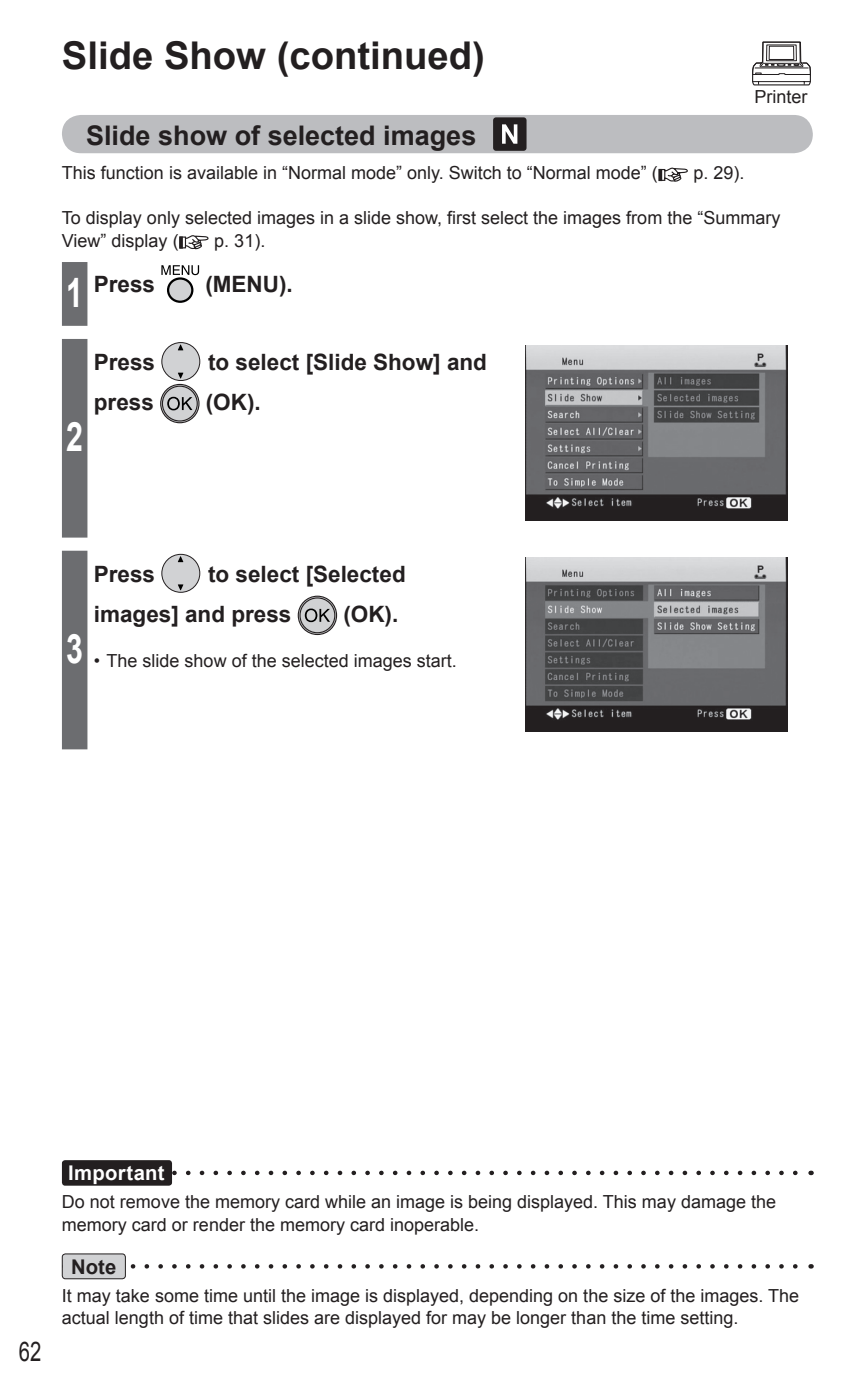
<style>
.page{position:relative;width:862px;height:1397px;background:#fff}
.page>*{position:absolute;margin:0;border:0;box-sizing:border-box;transform-origin:0 0}
.t1{font:700 40.5px "Arial";color:#fff;scale:.75 1}
.t2{font:700 38.25px "Arial";color:#231f20}
.t3{font:700 27px "Arial";color:#231f20}
.t4{font:27px "Arial";color:#231f20;scale:.75 1}
.t5{font:700 22.5px/40.5px "Arial";color:#231f20}
.t6{font:700 20.25px "Arial";letter-spacing:.015em;color:#fff}
.t7{font:700 20.25px "Arial";color:#231f20}
.t8{font:18px/22.5px "Arial";color:#231f20}
.s1{font-size:40.5px;color:#fff}
</style>
<div class="page">
<svg style="left:752px;top:42px;width:59px;height:44px"></svg>
<svg style="left:768px;top:47px;width:1px;height:12px"></svg>
<div style="left:766px;top:45px;width:30px;height:16px;border:1px solid #231f20"></div>
<div style="left:769px;top:46px;width:25px;height:13px;background:#fff"></div>
<div style="left:769px;top:46px;width:25px;height:14px;border:1px solid #231f20"></div>
<div style="left:62px;top:115px;width:751px;height:38px;background:#bcbdc0;border-radius:19px"></div>
<svg style="left:659px;top:167px;width:29px;height:15px"></svg>
<svg style="left:658px;top:169px;width:4px;height:12px"></svg>
<svg style="left:183px;top:235px;width:26px;height:15px"></svg>
<svg style="left:179px;top:236px;width:4px;height:13px"></svg>
<div style="left:62px;top:262px;width:25px;height:487px;background:#6c6d70"></div>
<div style="left:168px;top:278px;width:24px;height:24px;background:#d1d2d4;border-radius:50%"></div>
<div style="left:167px;top:277px;width:26px;height:26px;border:2px solid #000;border-radius:50%"></div>
<svg style="left:161px;top:265px;width:38px;height:10px"></svg>
<div style="left:162px;top:342px;width:38px;height:38px;background:#d1d2d4;border-radius:50%"></div>
<div style="left:161px;top:342px;width:39px;height:39px;border:1px solid #231f20;border-radius:50%"></div>
<svg style="left:178px;top:344px;width:5px;height:6px"></svg>
<svg style="left:178px;top:372px;width:5px;height:6px"></svg>
<svg style="left:160px;top:384px;width:39px;height:39px"></svg>
<img style="left:526px;top:345px;width:261px;height:175px">
<div style="left:162px;top:554px;width:38px;height:38px;background:#d1d2d4;border-radius:50%"></div>
<div style="left:161px;top:554px;width:39px;height:38px;border:1px solid #231f20;border-radius:50%"></div>
<svg style="left:178px;top:556px;width:5px;height:6px"></svg>
<svg style="left:178px;top:584px;width:5px;height:6px"></svg>
<svg style="left:298px;top:595px;width:39px;height:40px"></svg>
<img style="left:526px;top:557px;width:261px;height:174px">
<svg style="left:172px;top:1170px;width:626px;height:5px"></svg>
<div style="left:62px;top:1160px;width:110px;height:25px;background:#231f20;border-radius:3px"></div>
<svg style="left:130px;top:1264px;width:668px;height:4px"></svg>
<div style="left:62px;top:1253px;width:63px;height:25px;background:#d1d2d4;border-radius:3px"></div>
<div style="left:62px;top:1253px;width:64px;height:26px;border:1px solid #231f20;border-radius:3px"></div>
<div style="left:493px;top:117px;width:33px;height:34px;background:#231f20;border-radius:3px"></div>
<svg style="left:502px;top:124px;width:15px;height:20px"></svg>
<h2 class="t2" style="left:62px;top:35px;width:424px">Slide Show (continued)</h2>
<p class="t8" style="left:754px;top:85px;width:54px">Printer</p>
<h3 class="t3" style="left:86px;top:120px;width:392px">Slide show of selected images</h3>
<p class="t8" style="left:62px;top:162px;width:597px">This function is available in “Normal mode” only. Switch to “Normal mode” (</p>
<p class="t8" style="left:693px;top:162px;width:53px">p. 29).</p>
<p class="t8" style="left:62px;top:207px;width:720px">To display only selected images in a slide show, first select the images from the “Summary<br>View” display (</p>
<p class="t8" style="left:214px;top:229px;width:53px">p. 31).</p>
<p class="t5" style="left:66px;top:264px;width:90px"><span class="s1">1</span> Press</p>
<p class="t5" style="left:205px;top:264px;width:89px">(MENU).</p>
<h1 class="t1" style="left:66px;top:415px;width:24px">2</h1>
<p class="t5" style="left:94px;top:342px;width:63px">Press</p>
<p class="t5" style="left:208px;top:342px;width:280px">to select [Slide Show] and</p>
<p class="t5" style="left:94px;top:382px;width:62px">press</p>
<p class="t5" style="left:206px;top:382px;width:56px">(OK).</p>
<h1 class="t1" style="left:66px;top:626px;width:24px">3</h1>
<p class="t5" style="left:94px;top:553px;width:313px;text-indent:114px">to select [Selected images] and press</p>
<p class="t5" style="left:94px;top:553px;width:63px">Press</p>
<p class="t5" style="left:343px;top:594px;width:56px">(OK).</p>
<p class="t8" style="left:94px;top:649px;width:364px">• The slide show of the selected images start.</p>
<h3 class="t4" style="left:19px;top:1336px;width:32px">62</h3>
<p class="t6" style="left:68px;top:1161px;width:98px">Important</p>
<p class="t8" style="left:62px;top:1190px;width:715px">Do not remove the memory card while an image is being displayed. This may damage the memory card or render the memory card inoperable.</p>
<p class="t7" style="left:71px;top:1255px;width:46px">Note</p>
<p class="t8" style="left:62px;top:1284px;width:739px">It may take some time until the image is displayed, depending on the size of the images. The actual length of time that slides are displayed for may be longer than the time setting.</p>
</div>
